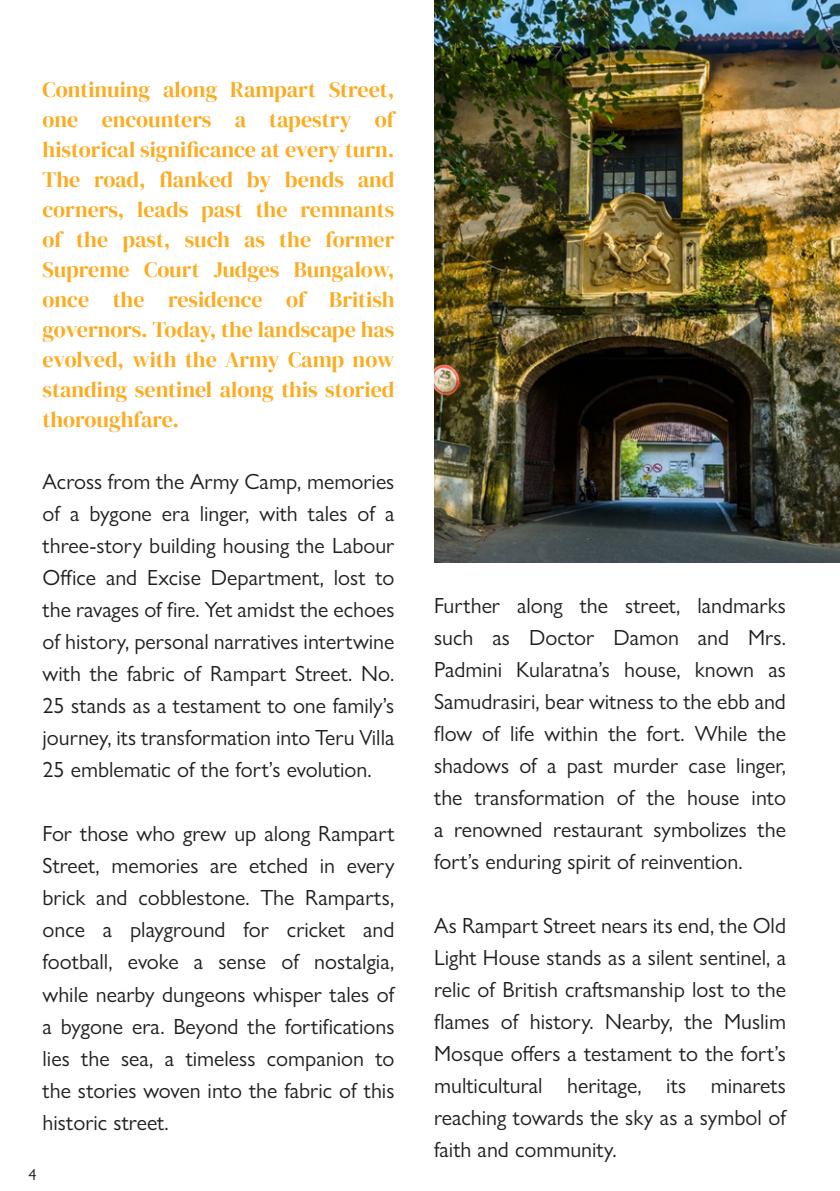
<style>
.page{position:relative;width:840px;height:1191px;background:#fff}
.page>*{position:absolute;margin:0;border:0;box-sizing:border-box;transform-origin:0 0}
.t1{font:22px/32px "Gill Sans Nova";color:#231f20;text-align:justify}
.t2{font:22px/30px "DM Serif Display";color:#fbac22;text-align:justify}
.t3{font:16px "Gill Sans Nova";color:#231f20}
</style>
<div class="page">
<img style="left:434px;top:0;width:405px;height:563px">
<p class="t2" style="left:43px;top:75px;width:353px">Continuing along Rampart Street, one encounters a tapestry of historical significance at every turn.<br>The road, flanked by bends and corners, leads past the remnants of the past, such as the former Supreme Court Judges Bungalow, once the residence of British governors. Today, the landscape has evolved, with the Army Camp now standing sentinel along this storied thoroughfare.</p>
<p class="t1" style="left:43px;top:465px;width:353px">Across from the Army Camp, memories of a bygone era linger, with tales of a three-story building housing the Labour Office and Excise Department, lost to the ravages of fire. Yet amidst the echoes of history, personal narratives intertwine with the fabric of Rampart Street. No.<br>25 stands as a testament to one family’s journey, its transformation into Teru Villa 25 emblematic of the fort’s evolution.</p>
<p class="t1" style="left:43px;top:817px;width:353px">For those who grew up along Rampart Street, memories are etched in every brick and cobblestone. The Ramparts, once a playground for cricket and football, evoke a sense of nostalgia, while nearby dungeons whisper tales of a bygone era. Beyond the fortifications lies the sea, a timeless companion to the stories woven into the fabric of this historic street.</p>
<p class="t3" style="left:28px;top:1165px;width:9px">4</p>
<p class="t1" style="left:434px;top:589px;width:353px">Further along the street, landmarks such as Doctor Damon and Mrs.<br>Padmini Kularatna’s house, known as Samudrasiri, bear witness to the ebb and flow of life within the fort. While the shadows of a past murder case linger, the transformation of the house into a renowned restaurant symbolizes the fort’s enduring spirit of reinvention.</p>
<p class="t1" style="left:434px;top:909px;width:353px">As Rampart Street nears its end, the Old Light House stands as a silent sentinel, a relic of British craftsmanship lost to the flames of history. Nearby, the Muslim Mosque offers a testament to the fort’s multicultural heritage, its minarets reaching towards the sky as a symbol of faith and community.</p>
</div>
